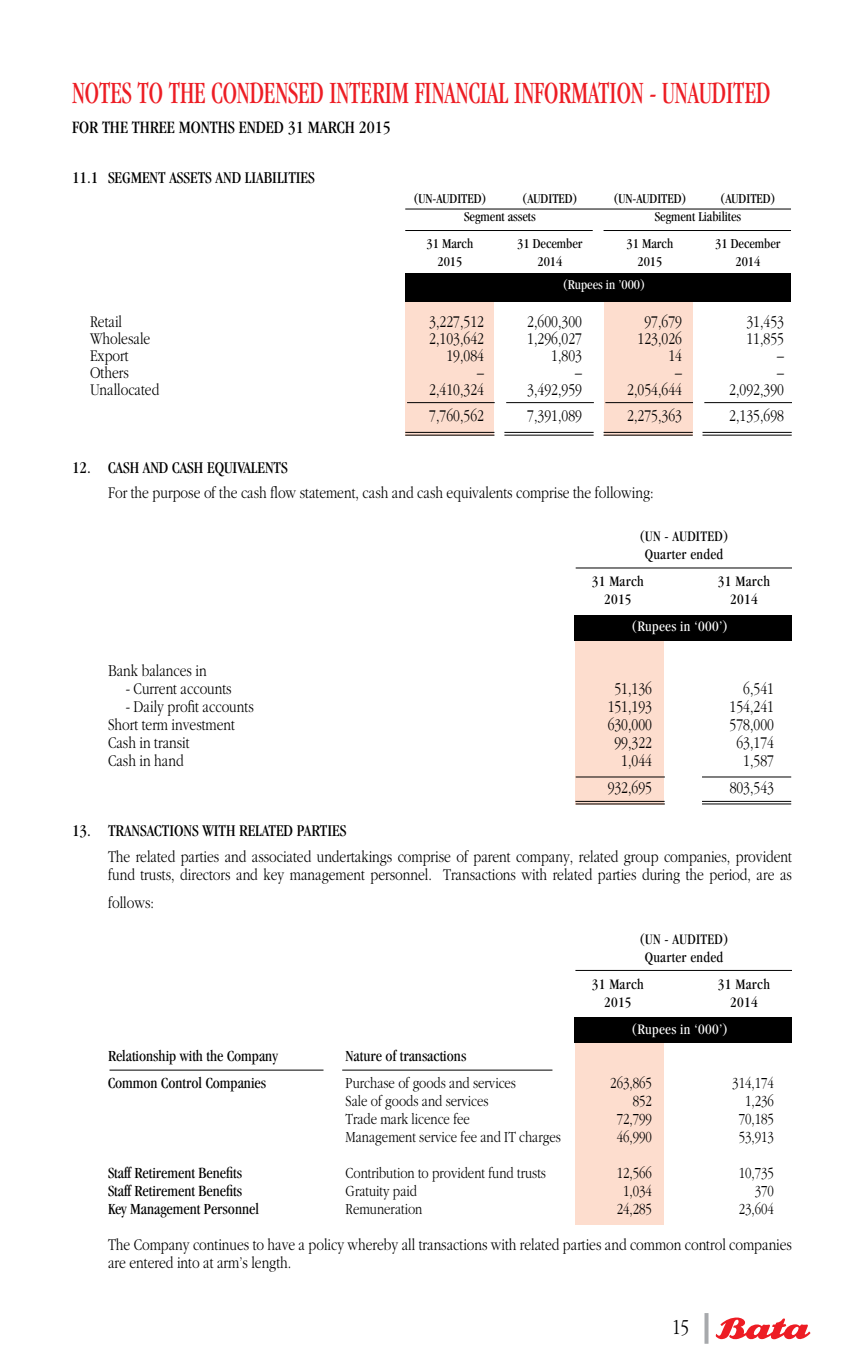
<style>
.page{position:relative;width:864px;height:1368px;background:#fff}
.page>*{position:absolute;margin:0;border:0;box-sizing:border-box;transform-origin:0 0}
.t1{font:condensed 32px "Garamond";color:#ed1d24;scale:.8 1}
.t2{font:300 condensed 22px "Garamond";color:#000}
.t3{font:condensed 18px "Garamond";color:#000}
.t4{font:300 17px/18px "Aplgaram";color:#000}
.t5{font:condensed 17px "Garamond";color:#000}
.t6{font:300 16px "Aplgaram";color:#000}
.t7{font:condensed 16px "Garamond";color:#000}
.t8{font:condensed 15px/18px "Garamond";letter-spacing:.02em;color:#000;text-align:center}
.t9{font:condensed 15px "Garamond";letter-spacing:.02em;color:#fff}
.t10{font:condensed 14px "Garamond";color:#000}
.t11{font:condensed 14px "Garamond";color:#fff}
</style>
<div class="page">
<svg style="left:716px;top:1317px;width:95px;height:23px"></svg>
<svg style="left:705px;top:1313px;width:4px;height:31px"></svg>
<div style="left:574px;top:1017px;width:218px;height:26px;background:#000"></div>
<div style="left:575px;top:1043px;width:89px;height:182px;background:#fdddce"></div>
<hr style="left:575px;top:970px;width:217px;height:1px;background:#000">
<hr style="left:342px;top:1070px;width:210px;height:1px;background:#000">
<hr style="left:110px;top:1070px;width:214px;height:1px;background:#000">
<div style="left:575px;top:640px;width:89px;height:164px;background:#fdddce"></div>
<div style="left:575px;top:615px;width:217px;height:26px;background:#000"></div>
<hr style="left:576px;top:568px;width:216px;height:1px;background:#000">
<hr style="left:405px;top:209px;width:386px;height:1px;background:#000">
<hr style="left:604px;top:230px;width:187px;height:1px;background:#000">
<hr style="left:405px;top:230px;width:188px;height:1px;background:#000">
<div style="left:405px;top:301px;width:89px;height:135px;background:#fdddce"></div>
<div style="left:604px;top:301px;width:89px;height:135px;background:#fdddce"></div>
<div style="left:405px;top:273px;width:386px;height:28px;background:#000"></div>
<hr style="left:704px;top:402px;width:88px;height:1px;background:#000">
<hr style="left:703px;top:432px;width:89px;height:1px;background:#000">
<hr style="left:703px;top:435px;width:89px;height:1px;background:#000">
<hr style="left:605px;top:402px;width:88px;height:1px;background:#000">
<hr style="left:604px;top:432px;width:89px;height:1px;background:#000">
<hr style="left:604px;top:435px;width:89px;height:1px;background:#000">
<hr style="left:506px;top:402px;width:88px;height:1px;background:#000">
<hr style="left:504px;top:432px;width:90px;height:1px;background:#000">
<hr style="left:504px;top:435px;width:90px;height:1px;background:#000">
<hr style="left:407px;top:402px;width:88px;height:1px;background:#000">
<hr style="left:405px;top:432px;width:89px;height:1px;background:#000">
<hr style="left:405px;top:435px;width:89px;height:1px;background:#000">
<hr style="left:702px;top:777px;width:89px;height:1px;background:#000">
<hr style="left:576px;top:777px;width:89px;height:1px;background:#000">
<hr style="left:575px;top:801px;width:90px;height:1px;background:#000">
<hr style="left:702px;top:801px;width:89px;height:1px;background:#000">
<hr style="left:702px;top:803px;width:89px;height:1px;background:#000">
<hr style="left:576px;top:803px;width:89px;height:1px;background:#000">
<h1 class="t1" style="left:72px;top:75px;width:874px">NOTES TO THE CONDENSED INTERIM FINANCIAL INFORMATION - UNAUDITED</h1>
<p class="t3" style="left:72px;top:117px;width:320px">FOR THE THREE MONTHS ENDED 31 MARCH 2015</p>
<p class="t5" style="left:72px;top:168px;width:244px">11.1 SEGMENT ASSETS AND LIABILITIES</p>
<p class="t10" style="left:413px;top:191px;width:75px">(UN-AUDITED)</p>
<p class="t10" style="left:522px;top:191px;width:57px">(AUDITED)</p>
<p class="t10" style="left:613px;top:191px;width:75px">(UN-AUDITED)</p>
<p class="t10" style="left:720px;top:191px;width:57px">(AUDITED)</p>
<p class="t10" style="left:464px;top:209px;width:73px">Segment assets</p>
<p class="t10" style="left:655px;top:209px;width:88px">Segment Liabilites</p>
<p class="t10" style="left:427px;top:236px;width:48px">31 March</p>
<p class="t10" style="left:517px;top:236px;width:67px">31 December</p>
<p class="t10" style="left:627px;top:236px;width:48px">31 March</p>
<p class="t10" style="left:715px;top:236px;width:67px">31 December</p>
<p class="t10" style="left:438px;top:254px;width:26px">2015</p>
<p class="t10" style="left:538px;top:254px;width:26px">2014</p>
<p class="t10" style="left:638px;top:254px;width:26px">2015</p>
<p class="t10" style="left:736px;top:254px;width:26px">2014</p>
<p class="t11" style="left:562px;top:276px;width:85px">(Rupees in ’000)</p>
<p class="t4" style="left:90px;top:313px;width:34px">Retail</p>
<p class="t4" style="left:429px;top:313px;width:56px">3,227,512</p>
<p class="t4" style="left:527px;top:313px;width:56px">2,600,300</p>
<p class="t4" style="left:644px;top:313px;width:39px">97,679</p>
<p class="t4" style="left:746px;top:313px;width:39px">31,453</p>
<p class="t4" style="left:90px;top:330px;width:62px">Wholesale</p>
<p class="t4" style="left:429px;top:330px;width:56px">2,103,642</p>
<p class="t4" style="left:527px;top:330px;width:56px">1,296,027</p>
<p class="t4" style="left:638px;top:330px;width:46px">123,026</p>
<p class="t4" style="left:746px;top:330px;width:39px">11,855</p>
<p class="t4" style="left:90px;top:347px;width:40px">Export</p>
<p class="t4" style="left:446px;top:347px;width:39px">19,084</p>
<p class="t4" style="left:551px;top:347px;width:32px">1,803</p>
<p class="t4" style="left:668px;top:347px;width:15px">14</p>
<p class="t4" style="left:777px;top:347px;width:8px">–</p>
<p class="t4" style="left:90px;top:364px;width:40px">Others</p>
<p class="t4" style="left:477px;top:364px;width:8px">–</p>
<p class="t4" style="left:575px;top:364px;width:8px">–</p>
<p class="t4" style="left:675px;top:364px;width:8px">–</p>
<p class="t4" style="left:777px;top:364px;width:8px">–</p>
<p class="t4" style="left:90px;top:381px;width:71px">Unallocated</p>
<p class="t4" style="left:429px;top:381px;width:56px">2,410,324</p>
<p class="t4" style="left:527px;top:381px;width:56px">3,492,959</p>
<p class="t4" style="left:627px;top:381px;width:56px">2,054,644</p>
<p class="t4" style="left:729px;top:381px;width:56px">2,092,390</p>
<p class="t4" style="left:429px;top:407px;width:56px">7,760,562</p>
<p class="t4" style="left:527px;top:407px;width:56px">7,391,089</p>
<p class="t4" style="left:627px;top:407px;width:56px">2,275,363</p>
<p class="t4" style="left:729px;top:407px;width:56px">2,135,698</p>
<p class="t5" style="left:72px;top:458px;width:217px">12. CASH AND CASH EQUIVALENTS</p>
<p class="t4" style="left:108px;top:484px;width:547px">For the purpose of the cash flow statement, cash and cash equivalents comprise the following:</p>
<p class="t8" style="left:639px;top:527px;width:91px">(UN - AUDITED)<br>Quarter ended</p>
<p class="t8" style="left:592px;top:572px;width:54px">31 March</p>
<p class="t8" style="left:718px;top:572px;width:54px">31 March</p>
<p class="t8" style="left:604px;top:590px;width:29px">2015</p>
<p class="t8" style="left:730px;top:590px;width:29px">2014</p>
<p class="t9" style="left:631px;top:618px;width:99px">(Rupees in ‘000’)</p>
<p class="t4" style="left:108px;top:662px;width:100px">Bank balances in</p>
<p class="t4" style="left:126px;top:680px;width:108px">- Current accounts</p>
<p class="t4" style="left:614px;top:680px;width:39px">51,136</p>
<p class="t4" style="left:743px;top:680px;width:32px">6,541</p>
<p class="t4" style="left:126px;top:698px;width:130px">- Daily profit accounts</p>
<p class="t4" style="left:608px;top:698px;width:46px">151,193</p>
<p class="t4" style="left:730px;top:698px;width:46px">154,241</p>
<p class="t4" style="left:108px;top:716px;width:129px">Short term investment</p>
<p class="t4" style="left:608px;top:716px;width:46px">630,000</p>
<p class="t4" style="left:730px;top:716px;width:46px">578,000</p>
<p class="t4" style="left:108px;top:734px;width:83px">Cash in transit</p>
<p class="t4" style="left:614px;top:734px;width:39px">99,322</p>
<p class="t4" style="left:736px;top:734px;width:39px">63,174</p>
<p class="t4" style="left:108px;top:752px;width:77px">Cash in hand</p>
<p class="t4" style="left:621px;top:752px;width:32px">1,044</p>
<p class="t4" style="left:743px;top:752px;width:32px">1,587</p>
<p class="t4" style="left:608px;top:779px;width:46px">932,695</p>
<p class="t4" style="left:730px;top:779px;width:46px">803,543</p>
<p class="t5" style="left:72px;top:822px;width:276px">13. TRANSACTIONS WITH RELATED PARTIES</p>
<p class="t4" style="left:108px;top:847px;width:686px">The related parties and associated undertakings comprise of parent company, related group companies, provident fund trusts, directors and key management personnel. Transactions with related parties during the period, are as</p>
<p class="t4" style="left:108px;top:894px;width:47px">follows:</p>
<p class="t8" style="left:639px;top:931px;width:91px">(UN - AUDITED)<br>Quarter ended</p>
<p class="t8" style="left:592px;top:976px;width:54px">31 March</p>
<p class="t8" style="left:718px;top:976px;width:54px">31 March</p>
<p class="t8" style="left:604px;top:994px;width:29px">2015</p>
<p class="t8" style="left:730px;top:994px;width:29px">2014</p>
<p class="t9" style="left:631px;top:1021px;width:99px">(Rupees in ‘000’)</p>
<p class="t7" style="left:108px;top:1047px;width:171px">Relationship with the Company</p>
<p class="t7" style="left:346px;top:1047px;width:122px">Nature of transactions</p>
<p class="t7" style="left:108px;top:1074px;width:160px">Common Control Companies</p>
<p class="t6" style="left:346px;top:1075px;width:172px">Purchase of goods and services</p>
<p class="t6" style="left:610px;top:1075px;width:43px">263,865</p>
<p class="t6" style="left:732px;top:1075px;width:43px">314,174</p>
<p class="t6" style="left:346px;top:1093px;width:145px">Sale of goods and services</p>
<p class="t6" style="left:633px;top:1093px;width:21px">852</p>
<p class="t6" style="left:745px;top:1093px;width:30px">1,236</p>
<p class="t6" style="left:346px;top:1111px;width:126px">Trade mark licence fee</p>
<p class="t6" style="left:617px;top:1111px;width:37px">72,799</p>
<p class="t6" style="left:739px;top:1111px;width:37px">70,185</p>
<p class="t6" style="left:346px;top:1129px;width:217px">Management service fee and IT charges</p>
<p class="t6" style="left:617px;top:1129px;width:37px">46,990</p>
<p class="t6" style="left:739px;top:1129px;width:37px">53,913</p>
<p class="t7" style="left:108px;top:1164px;width:136px">Staff Retirement Benefits</p>
<p class="t6" style="left:346px;top:1165px;width:202px">Contribution to provident fund trusts</p>
<p class="t6" style="left:617px;top:1165px;width:37px">12,566</p>
<p class="t6" style="left:739px;top:1165px;width:37px">10,735</p>
<p class="t7" style="left:108px;top:1182px;width:136px">Staff Retirement Benefits</p>
<p class="t6" style="left:346px;top:1183px;width:73px">Gratuity paid</p>
<p class="t6" style="left:623px;top:1183px;width:30px">1,034</p>
<p class="t6" style="left:755px;top:1183px;width:21px">370</p>
<p class="t7" style="left:108px;top:1200px;width:153px">Key Management Personnel</p>
<p class="t6" style="left:346px;top:1201px;width:78px">Remuneration</p>
<p class="t6" style="left:617px;top:1201px;width:37px">24,285</p>
<p class="t6" style="left:739px;top:1201px;width:37px">23,604</p>
<p class="t4" style="left:108px;top:1236px;width:686px">The Company continues to have a policy whereby all transactions with related parties and common control companies are entered into at arm’s length.</p>
<p class="t2" style="left:672px;top:1315px;width:19px">15</p>
</div>
